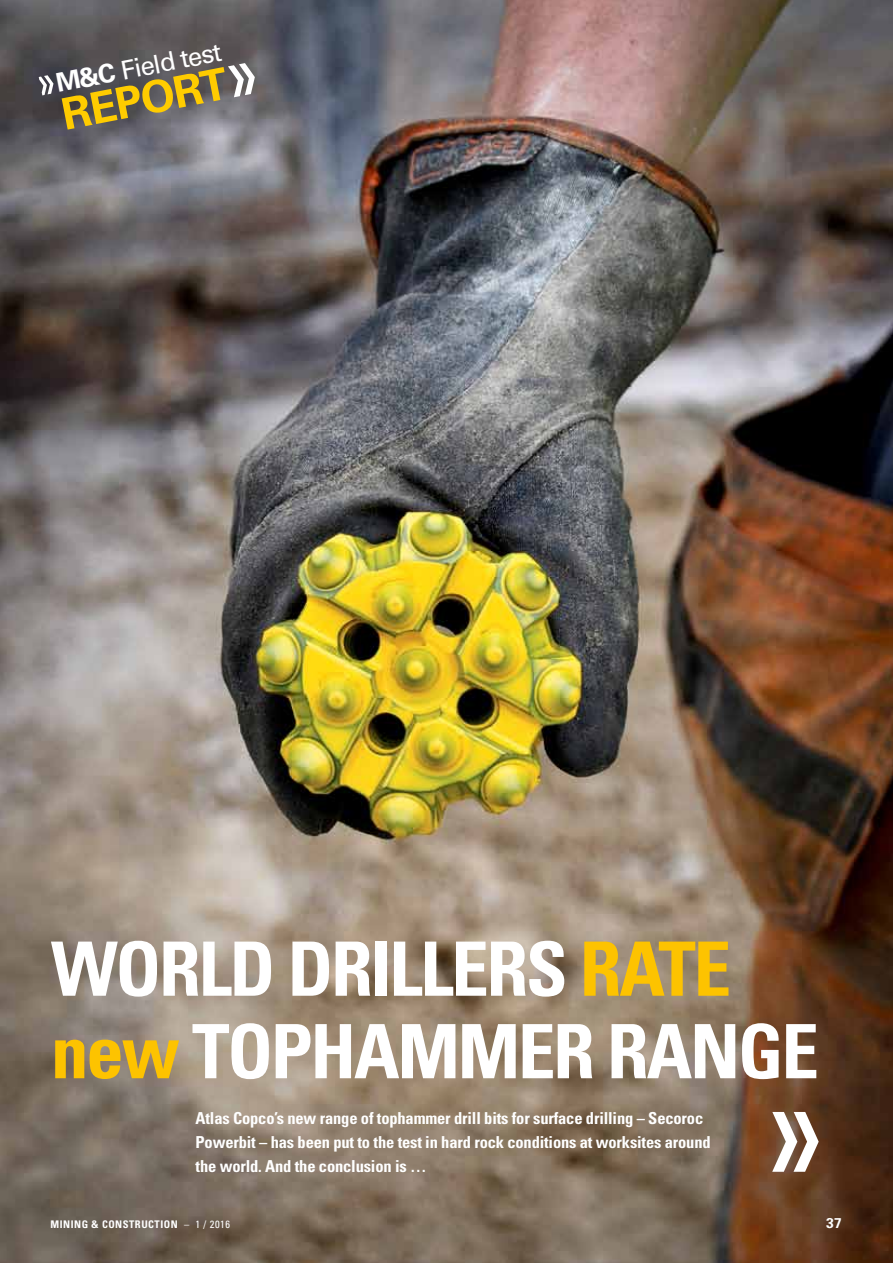
<style>
.page{position:relative;width:893px;height:1263px;background:#fff}
.page>*{position:absolute;margin:0;border:0;box-sizing:border-box;transform-origin:0 0}
.t1{font:700 condensed 75px/82.5px "Univers";letter-spacing:-.03em;color:#fff}
.t2{font:700 43.95px "Univers";color:#fc0}
.t3{font:25.95px "Univers";color:#fff}
.t4{font:700 condensed 16.5px/24px "Univers";letter-spacing:-.01em;color:#fff}
.t5{font:700 14.25px "Univers";color:#fff}
.t6{font:700 condensed 10.5px "Univers";letter-spacing:.05em;color:#fff}
.s1{font-weight:700}
.s2{color:#fdc300}
.s3{font-weight:400}
</style>
<div class="page">
<img style="left:0;top:0;width:893px;height:1263px">
<svg style="left:39px;top:75px;width:15px;height:20px"></svg>
<svg style="left:228px;top:63px;width:27px;height:34px"></svg>
<svg style="left:772px;top:1112px;width:47px;height:60px"></svg>
<h3 class="t3" style="left:53px;top:68px;width:169px;rotate:-11deg"><span class="s1">M&amp;C</span> Field test</h3>
<h2 class="t2" style="left:57px;top:90px;width:170px;rotate:-11deg">REPORT</h2>
<h1 class="t1" style="left:51px;top:927px;width:769px">World drillers <span class="s2">rate new</span> tophammer range</h1>
<p class="t4" style="left:196px;top:1106px;width:517px">Atlas Copco’s new range of tophammer drill bits for surface drilling – Secoroc<br>Powerbit – has been put to the test in hard rock conditions at worksites around the world. And the conclusion is …</p>
<p class="t6" style="left:51px;top:1218px;width:181px">Mining &amp; Construction <span class="s3">– 1 / 2016</span></p>
<p class="t5" style="left:826px;top:1214px;width:17px">37</p>
</div>
